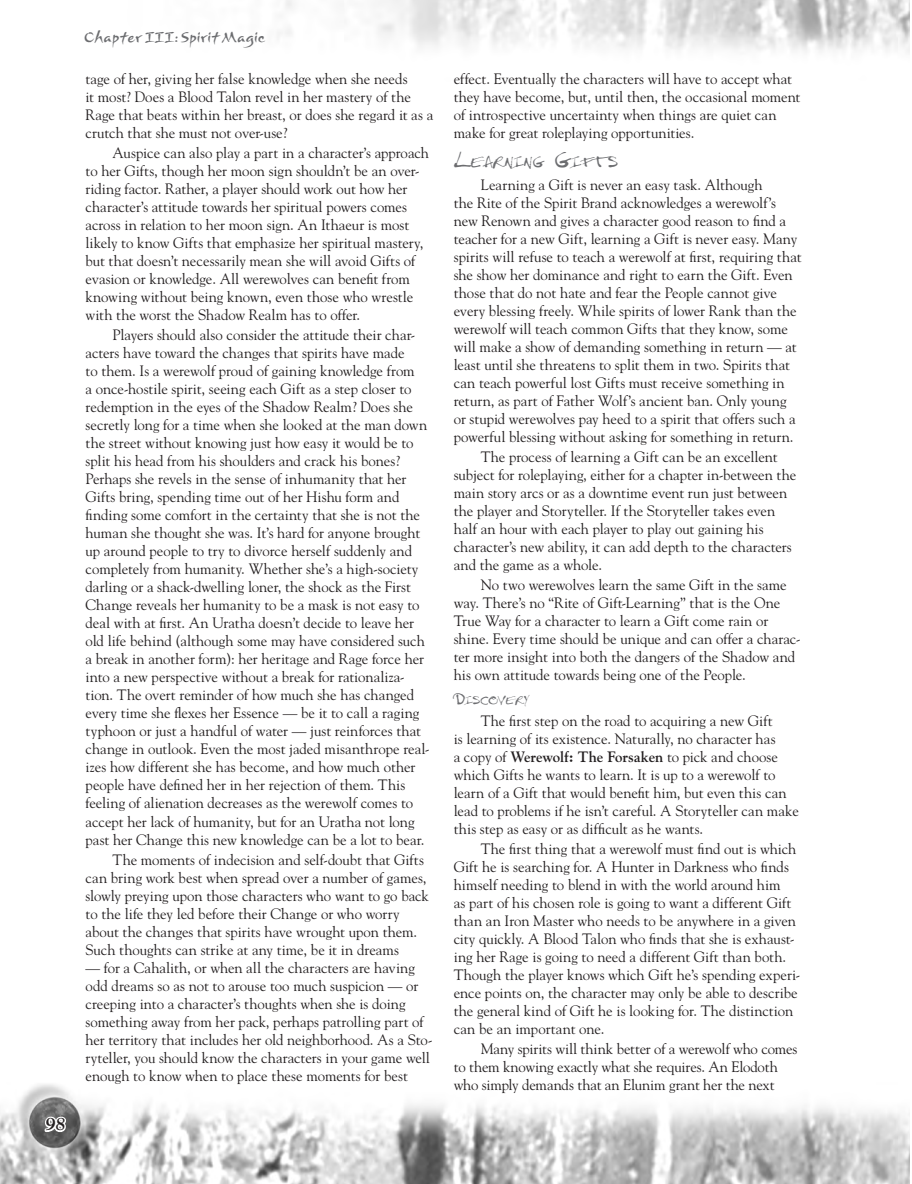
<style>
.page{position:relative;width:912px;height:1184px;background:#fff}
.page>*{position:absolute;margin:0;border:0;box-sizing:border-box;transform-origin:0 0}
.t1{font:italic 700 18px "Goudy";color:#231f20}
.t2{font:16.8px "Treefrog";letter-spacing:.01em;color:#6c6d70}
.t3{font:15px/18px "Goudy";letter-spacing:-.005em;color:#231f20}
.t4{font:15px "Arnova ITC";letter-spacing:.015em;color:#6c6d70}
.t5{font:12.6px "Treefrog";color:#6c6d70}
.s1{font-size:24px}
.s2{font-size:18px}
.s3{font-weight:700}
</style>
<div class="page">
<img style="left:0;top:0;width:910px;height:1184px">
<svg style="left:43px;top:1115px;width:24px;height:18px"></svg>
<svg style="left:0;top:0;width:5px;height:5px"></svg>
<svg style="left:0;top:1178px;width:5px;height:6px"></svg>
<svg style="left:908px;top:1178px;width:2px;height:6px"></svg>
<p class="t1" style="left:46px;top:1112px;width:21px">98</p>
<p class="t4" style="left:84px;top:29px;width:183px">Chapter III: Spirit Magic</p>
<p class="t3" style="left:86px;top:69px;width:349px">tage of her, giving her false knowledge when she needs<br>it most? Does a Blood Talon revel in her mastery of the Rage that beats within her breast, or does she regard it as a crutch that she must not over-use?</p>
<p class="t3" style="left:85px;top:143px;width:345px;text-indent:27px">Auspice can also play a part in a character’s approach to her Gifts, though her moon sign shouldn’t be an over&shy;riding factor. Rather, a player should work out how her character’s attitude towards her spiritual powers comes across in relation to her moon sign. An Ithaeur is most likely to know Gifts that emphasize her spiritual mastery, but that doesn’t necessarily mean she will avoid Gifts of evasion or knowledge. All werewolves can benefit from knowing without being known, even those who wrestle with the worst the Shadow Realm has to offer.</p>
<p class="t3" style="left:85px;top:326px;width:345px;text-indent:27px">Players should also consider the attitude their char&shy;acters have toward the changes that spirits have made<br>to them. Is a werewolf proud of gaining knowledge from<br>a once-hostile spirit, seeing each Gift as a step closer to redemption in the eyes of the Shadow Realm? Does she secretly long for a time when she looked at the man down the street without knowing just how easy it would be to split his head from his shoulders and crack his bones?<br>Perhaps she revels in the sense of inhumanity that her Gifts bring, spending time out of her Hishu form and finding some comfort in the certainty that she is not the human she thought she was. It’s hard for anyone brought up around people to try to divorce herself suddenly and completely from humanity. Whether she’s a high-society darling or a shack-dwelling loner, the shock as the First Change reveals her humanity to be a mask is not easy to deal with at first. An Uratha doesn’t decide to leave her old life behind (although some may have considered such a break in another form): her heritage and Rage force her into a new perspective without a break for rationaliza&shy;tion. The overt reminder of how much she has changed every time she flexes her Essence — be it to call a raging typhoon or just a handful of water — just reinforces that change in outlook. Even the most jaded misanthrope real&shy;izes how different she has become, and how much other people have defined her in her rejection of them. This feeling of alienation decreases as the werewolf comes to accept her lack of humanity, but for an Uratha not long past her Change this new knowledge can be a lot to bear.</p>
<p class="t3" style="left:85px;top:850px;width:345px;text-indent:27px">The moments of indecision and self-doubt that Gifts can bring work best when spread over a number of games, slowly preying upon those characters who want to go back to the life they led before their Change or who worry about the changes that spirits have wrought upon them.<br>Such thoughts can strike at any time, be it in dreams</p>
<p class="t3" style="left:85px;top:958px;width:348px">— for a Cahalith, or when all the characters are having odd dreams so as not to arouse too much suspicion — or creeping into a character’s thoughts when she is doing something away from her pack, perhaps patrolling part of her territory that includes her old neighborhood. As a Sto&shy;ryteller, you should know the characters in your game well enough to know when to place these moments for best</p>
<p class="t3" style="left:453px;top:69px;width:348px">effect. Eventually the characters will have to accept what they have become, but, until then, the occasional moment of introspective uncertainty when things are quiet can make for great roleplaying opportunities.</p>
<p class="t2" style="left:453px;top:154px;width:166px"><span class="s1">L</span>EARNING <span class="s1">G</span>IFTS</p>
<p class="t3" style="left:453px;top:175px;width:349px;text-indent:27px">Learning a Gift is never an easy task. Although<br>the Rite of the Spirit Brand acknowledges a werewolf’s new Renown and gives a character good reason to find a teacher for a new Gift, learning a Gift is never easy. Many spirits will refuse to teach a werewolf at first, requiring that she show her dominance and right to earn the Gift. Even those that do not hate and fear the People cannot give every blessing freely. While spirits of lower Rank than the werewolf will teach common Gifts that they know, some will make a show of demanding something in return — at least until she threatens to split them in two. Spirits that can teach powerful lost Gifts must receive something in return, as part of Father Wolf’s ancient ban. Only young or stupid werewolves pay heed to a spirit that offers such a powerful blessing without asking for something in return.</p>
<p class="t3" style="left:453px;top:447px;width:344px;text-indent:27px">The process of learning a Gift can be an excellent subject for roleplaying, either for a chapter in-between the main story arcs or as a downtime event run just between the player and Storyteller. If the Storyteller takes even half an hour with each player to play out gaining his character’s new ability, it can add depth to the characters and the game as a whole.</p>
<p class="t3" style="left:453px;top:575px;width:348px;text-indent:27px">No two werewolves learn the same Gift in the same way. There’s no “Rite of Gift-Learning” that is the One True Way for a character to learn a Gift come rain or shine. Every time should be unique and can offer a charac&shy;ter more insight into both the dangers of the Shadow and his own attitude towards being one of the People.</p>
<p class="t5" style="left:453px;top:694px;width:76px"><span class="s2">D</span>ISCOVERY</p>
<p class="t3" style="left:453px;top:711px;width:346px;text-indent:27px">The first step on the road to acquiring a new Gift<br>is learning of its existence. Naturally, no character has<br>a copy of <span class="s3">Werewolf: The Forsaken</span> to pick and choose which Gifts he wants to learn. It is up to a werewolf to learn of a Gift that would benefit him, but even this can lead to problems if he isn’t careful. A Storyteller can make this step as easy or as difficult as he wants.</p>
<p class="t3" style="left:453px;top:839px;width:348px;text-indent:27px">The first thing that a werewolf must find out is which Gift he is searching for. A Hunter in Darkness who finds himself needing to blend in with the world around him<br>as part of his chosen role is going to want a different Gift than an Iron Master who needs to be anywhere in a given city quickly. A Blood Talon who finds that she is exhaust&shy;ing her Rage is going to need a different Gift than both.<br>Though the player knows which Gift he’s spending experi&shy;ence points on, the character may only be able to describe the general kind of Gift he is looking for. The distinction can be an important one.</p>
<p class="t3" style="left:453px;top:1039px;width:345px;text-indent:27px">Many spirits will think better of a werewolf who comes to them knowing exactly what she requires. An Elodoth who simply demands that an Elunim grant her the next</p>
</div>
